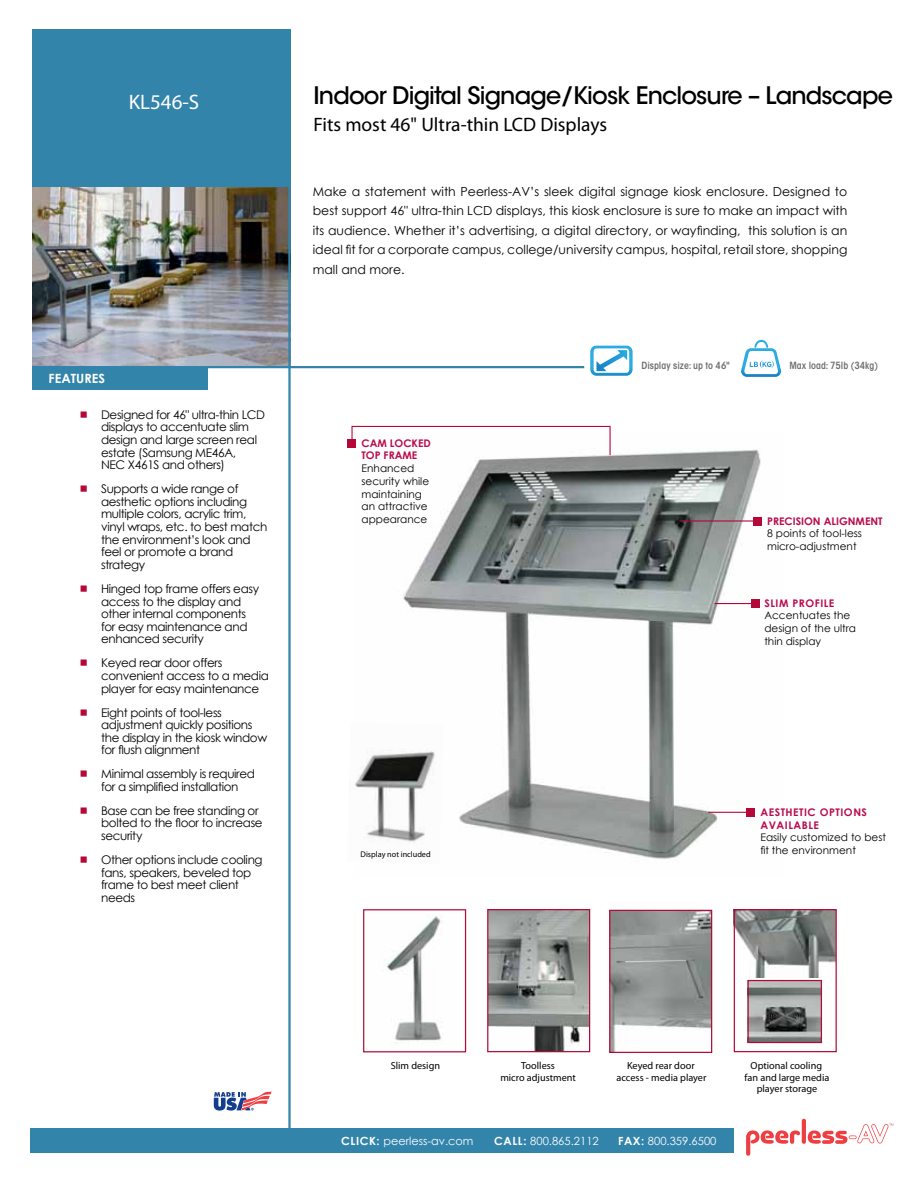
<style>
.page{position:relative;width:918px;height:1188px;background:#fff}
.page>*{position:absolute;margin:0;border:0;box-sizing:border-box;transform-origin:0 0}
.t1{font:500 24px "ITC Avant Garde Std";letter-spacing:-.035em;color:#000}
.t2{font:21px "Myriad Pro";color:#fff}
.t3{font:19.5px "Myriad Pro";color:#000}
.t4{font:700 12.75px "Century Gothic";color:#fff}
.t5{font:12.45px/19.5px "Century Gothic";color:#000;text-align:justify}
.t6{font:12px/12.6px "Century Gothic";letter-spacing:-.03em;color:#000}
.t7{font:11.25px "Century Gothic";color:#fff}
.t8{font:10.5px/12.8px "Century Gothic";color:#000}
.t9{font:700 10.5px/12.8px "Century Gothic";letter-spacing:.05em;color:#b90a4d}
.t10{font:700 10.5px/12.8px "Century Gothic";color:#b90a4d}
.t11{font:10.2px/11.6px "Myriad Pro";color:#000;text-align:center}
.t12{font:600 condensed 9.9px "ITC Avant Garde Std";color:#6d6e71}
.t13{font:8.25px "Myriad Pro";color:#000}
.s1{font-weight:700}
</style>
<div class="page">
<img style="left:32px;top:187px;width:256px;height:179px">
<img style="left:403px;top:449px;width:358px;height:410px">
<img style="left:611px;top:912px;width:99px;height:139px">
<div style="left:609px;top:910px;width:103px;height:143px;border:1px solid #b30838"></div>
<img style="left:489px;top:911px;width:99px;height:139px">
<div style="left:487px;top:909px;width:103px;height:143px;border:1px solid #b30838"></div>
<img style="left:750px;top:982px;width:70px;height:59px">
<img style="left:736px;top:911px;width:99px;height:66px">
<div style="left:734px;top:909px;width:103px;height:143px;border:1px solid #b30838"></div>
<div style="left:748px;top:980px;width:74px;height:63px;border:1px solid #b30838"></div>
<img style="left:365px;top:909px;width:102px;height:144px">
<div style="left:363px;top:909px;width:103px;height:143px;border:1px solid #b30838"></div>
<hr style="left:34px;top:366px;width:550px;height:2px;background:#3384aa">
<div style="left:32px;top:29px;width:258px;height:158px;background:#3384aa"></div>
<div style="left:32px;top:366px;width:176px;height:24px;background:#3384aa"></div>
<div style="left:348px;top:439px;width:8px;height:9px;background:#b30838"></div>
<div style="left:746px;top:808px;width:9px;height:9px;background:#b30838"></div>
<svg style="left:590px;top:346px;width:43px;height:30px"></svg>
<hr style="left:288px;top:29px;width:3px;height:1101px;background:#3384aa">
<div style="left:31px;top:1129px;width:703px;height:24px;background:#3384aa"></div>
<svg style="left:351px;top:425px;width:260px;height:31px"></svg>
<svg style="left:741px;top:340px;width:40px;height:37px"></svg>
<div style="left:753px;top:517px;width:9px;height:9px;background:#b30838"></div>
<hr style="left:679px;top:520px;width:77px;height:2px;background:#b30838">
<div style="left:751px;top:599px;width:8px;height:9px;background:#b30838"></div>
<svg style="left:746px;top:1130px;width:54px;height:26px"></svg>
<hr style="left:802px;top:1119px;width:4px;height:25px;background:#ef3e42;border-radius:2px">
<svg style="left:808px;top:1123px;width:85px;height:21px"></svg>
<hr style="left:708px;top:812px;width:41px;height:1px;background:#b30838">
<hr style="left:714px;top:603px;width:42px;height:1px;background:#b30838">
<svg style="left:214px;top:1091px;width:58px;height:20px"></svg>
<img style="left:355px;top:722px;width:88px;height:137px">
<h2 class="t2" style="left:129px;top:89px;width:72px">KL546-S</h2>
<p class="t4" style="left:49px;top:369px;width:58px">FEATURES</p>
<p class="t6" style="left:101px;top:408px;width:165px">Designed for 46" ultra-thin LCD displays to accentuate slim design and large screen real estate (Samsung ME46A,<br>NEC X461S and others)</p>
<p class="t6" style="left:101px;top:482px;width:168px">Supports a wide range of aesthetic options including multiple colors, acrylic trim, vinyl wraps, etc. to best match the environment’s look and feel or promote a brand strategy</p>
<p class="t6" style="left:101px;top:582px;width:160px">Hinged top frame offers easy access to the display and other internal components for easy maintenance and enhanced security</p>
<p class="t6" style="left:101px;top:657px;width:169px">Keyed rear door offers convenient access to a media player for easy maintenance</p>
<p class="t6" style="left:101px;top:706px;width:168px">Eight points of tool-less adjustment quickly positions the display in the kiosk window for flush alignment</p>
<p class="t6" style="left:101px;top:767px;width:156px">Minimal assembly is required for a simplified installation</p>
<p class="t6" style="left:101px;top:804px;width:163px">Base can be free standing or bolted to the floor to increase security</p>
<p class="t6" style="left:101px;top:853px;width:163px">Other options include cooling fans, speakers, beveled top frame to best meet client needs</p>
<h1 class="t1" style="left:314px;top:80px;width:581px">Indoor Digital Signage/Kiosk Enclosure – Landscape</h1>
<h3 class="t3" style="left:314px;top:112px;width:295px">Fits most 46" Ultra-thin LCD Displays</h3>
<p class="t5" style="left:313px;top:181px;width:536px">Make a statement with Peerless-AV’s sleek digital signage kiosk enclosure. Designed to best support 46" ultra-thin LCD displays, this kiosk enclosure is sure to make an impact with its audience. Whether it’s advertising, a digital directory, or wayfinding, this solution is an ideal fit for a corporate campus, college/university campus, hospital, retail store, shopping mall and more.</p>
<p class="t10" style="left:362px;top:436px;width:71px">CAM LOCKED<br>TOP FRAME</p>
<p class="t8" style="left:362px;top:462px;width:69px">Enhanced security while maintaining an attractive appearance</p>
<p class="t13" style="left:361px;top:849px;width:72px">Display not included</p>
<p class="t12" style="left:641px;top:359px;width:89px">Display size: up to 46"</p>
<p class="t12" style="left:789px;top:359px;width:90px">Max load: 75lb (34kg)</p>
<p class="t10" style="left:767px;top:514px;width:117px">PRECISION ALIGNMENT</p>
<p class="t8" style="left:767px;top:527px;width:96px">8 points of tool-less micro-adjustment</p>
<p class="t9" style="left:764px;top:596px;width:72px">SLIM PROFILE</p>
<p class="t8" style="left:764px;top:609px;width:93px">Accentuates the design of the ultra thin display</p>
<p class="t9" style="left:760px;top:805px;width:108px">AESTHETIC OPTIONS<br>AVAILABLE</p>
<p class="t8" style="left:760px;top:831px;width:127px">Easily customized to best fit the environment</p>
<p class="t11" style="left:391px;top:1060px;width:51px">Slim design</p>
<p class="t11" style="left:500px;top:1060px;width:77px">Toolless<br>micro adjustment</p>
<p class="t11" style="left:745px;top:1060px;width:86px">Optional cooling fan and large media player storage</p>
<p class="t11" style="left:617px;top:1060px;width:91px">Keyed rear door access - media player</p>
<p class="t7" style="left:341px;top:1133px;width:134px"><span class="s1">CLICK:</span> peerless-av.com</p>
<p class="t7" style="left:494px;top:1133px;width:106px"><span class="s1">CALL:</span> 800.865.2112</p>
<p class="t7" style="left:618px;top:1133px;width:100px"><span class="s1">FAX:</span> 800.359.6500</p>
</div>
